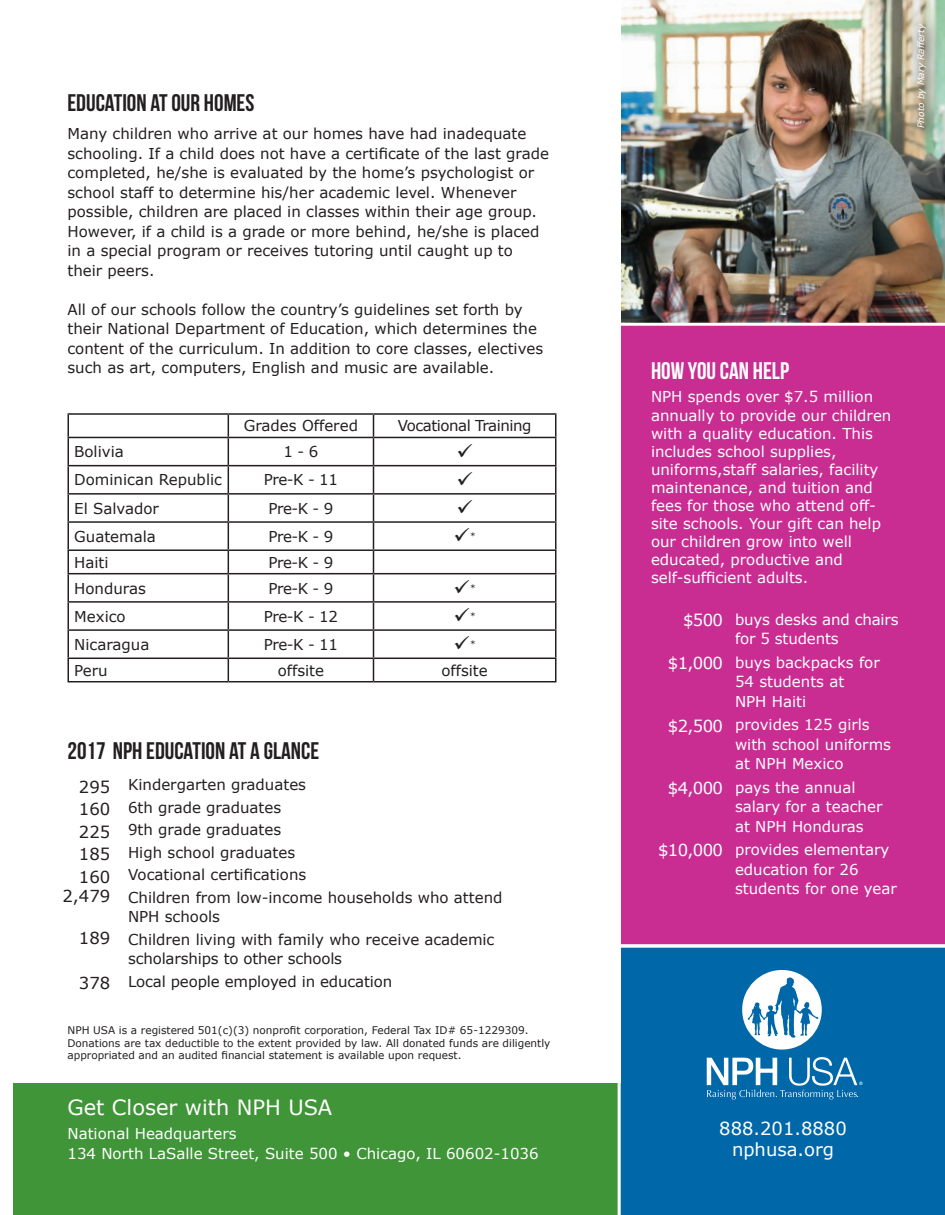
<style>
.page{position:relative;width:945px;height:1215px;background:#fff}
.page>*{position:absolute;margin:0;border:0;box-sizing:border-box;transform-origin:0 0}
.t1{font:24px "Bebas Neue";color:#231f20}
.t2{font:24px "Bebas Neue";color:#fff}
.t3{font:21px "Verdana";color:#fff}
.t4{font:18px/21.6px "Verdana";color:#fff;text-align:center}
.t5{font:16.5px/22.5px "Verdana";color:#231f20;text-align:justify}
.t6{font:15px/19.5px "Verdana";color:#231f20}
.t7{font:15px/19.5px "Verdana";color:#fff}
.t8{font:15px "Verdana";letter-spacing:-.03em;color:#231f20}
.t9{font:10.5px/12.6px "Verdana";color:#231f20}
.t10{font:italic 9px "Verdana";color:#fff}
.t11{font:8.7px "Verdana";color:#231f20}
.t12{font:4.5px "Helvetica LT";color:#fff;scale:.95 1}
.s1{font-size:16.5px}
</style>
<div class="page">
<div style="left:621px;top:254px;width:324px;height:703px;background:#c92d92"></div>
<img style="left:621px;top:0;width:324px;height:323px">
<div style="left:621px;top:946px;width:324px;height:269px;background:#0068a9"></div>
<div style="left:905px;top:11px;width:37px;height:132px;background:#231f20;opacity:.75"></div>
<hr style="left:619px;top:944px;width:326px;height:3px;background:#fff">
<hr style="left:588px;top:323px;width:357px;height:3px;background:#fff">
<div style="left:14px;top:1083px;width:607px;height:132px;background:#3f9537"></div>
<hr style="left:618px;top:324px;width:3px;height:891px;background:#fff">
<hr style="left:68px;top:413px;width:160px;height:2px;background:#231f20">
<hr style="left:228px;top:413px;width:146px;height:2px;background:#231f20">
<hr style="left:374px;top:413px;width:182px;height:2px;background:#231f20">
<hr style="left:68px;top:437px;width:160px;height:1px;background:#231f20">
<hr style="left:228px;top:437px;width:146px;height:1px;background:#231f20">
<hr style="left:374px;top:437px;width:182px;height:1px;background:#231f20">
<hr style="left:68px;top:465px;width:160px;height:1px;background:#231f20">
<hr style="left:228px;top:465px;width:146px;height:1px;background:#231f20">
<hr style="left:374px;top:465px;width:182px;height:1px;background:#231f20">
<hr style="left:68px;top:493px;width:160px;height:2px;background:#231f20">
<hr style="left:228px;top:493px;width:146px;height:2px;background:#231f20">
<hr style="left:374px;top:493px;width:182px;height:2px;background:#231f20">
<hr style="left:68px;top:521px;width:160px;height:2px;background:#231f20">
<hr style="left:228px;top:521px;width:146px;height:2px;background:#231f20">
<hr style="left:374px;top:521px;width:182px;height:2px;background:#231f20">
<hr style="left:68px;top:549px;width:160px;height:2px;background:#231f20">
<hr style="left:228px;top:549px;width:146px;height:2px;background:#231f20">
<hr style="left:374px;top:549px;width:182px;height:2px;background:#231f20">
<hr style="left:68px;top:573px;width:160px;height:1px;background:#231f20">
<hr style="left:228px;top:573px;width:146px;height:1px;background:#231f20">
<hr style="left:374px;top:573px;width:182px;height:1px;background:#231f20">
<hr style="left:68px;top:601px;width:160px;height:2px;background:#231f20">
<hr style="left:228px;top:601px;width:146px;height:2px;background:#231f20">
<hr style="left:374px;top:601px;width:182px;height:2px;background:#231f20">
<hr style="left:68px;top:629px;width:160px;height:2px;background:#231f20">
<hr style="left:228px;top:629px;width:146px;height:2px;background:#231f20">
<hr style="left:374px;top:629px;width:182px;height:2px;background:#231f20">
<hr style="left:68px;top:658px;width:160px;height:1px;background:#231f20">
<svg style="left:68px;top:415px;width:1px;height:266px"></svg>
<hr style="left:228px;top:658px;width:146px;height:1px;background:#231f20">
<svg style="left:228px;top:415px;width:1px;height:266px"></svg>
<hr style="left:374px;top:658px;width:182px;height:1px;background:#231f20">
<svg style="left:373px;top:415px;width:1px;height:266px"></svg>
<svg style="left:555px;top:415px;width:1px;height:266px"></svg>
<hr style="left:68px;top:681px;width:160px;height:1px;background:#231f20">
<hr style="left:228px;top:681px;width:146px;height:1px;background:#231f20">
<hr style="left:374px;top:681px;width:182px;height:1px;background:#231f20">
<svg style="left:742px;top:970px;width:80px;height:80px"></svg>
<svg style="left:707px;top:1057px;width:151px;height:43px"></svg>
<h1 class="t1" style="left:68px;top:89px;width:188px">EDUCATION AT OUR HOMES</h1>
<p class="t6" style="left:68px;top:124px;width:483px">Many children who arrive at our homes have had inadequate schooling. If a child does not have a certificate of the last grade completed, he/she is evaluated by the home’s psychologist or school staff to determine his/her academic level. Whenever possible, children are placed in classes within their age group.<br>However, if a child is a grade or more behind, he/she is placed in a special program or receives tutoring until caught up to their peers.</p>
<p class="t6" style="left:68px;top:299px;width:477px">All of our schools follow the country’s guidelines set forth by their National Department of Education, which determines the content of the curriculum. In addition to core classes, electives such as art, computers, English and music are available.</p>
<p class="t6" style="left:244px;top:416px;width:116px">Grades Offered</p>
<p class="t8" style="left:398px;top:416px;width:135px">Vocational Training</p>
<p class="t6" style="left:74px;top:442px;width:51px">Bolivia</p>
<p class="t6" style="left:284px;top:442px;width:36px">1 - 6</p>
<p class="t6" style="left:74px;top:470px;width:149px">Dominican Republic</p>
<p class="t6" style="left:264px;top:470px;width:75px">Pre-K - 11</p>
<p class="t6" style="left:74px;top:498px;width:86px">El Salvador</p>
<p class="t6" style="left:268px;top:498px;width:66px">Pre-K - 9</p>
<p class="t6" style="left:74px;top:527px;width:83px">Guatemala</p>
<p class="t6" style="left:268px;top:527px;width:66px">Pre-K - 9</p>
<p class="t11" style="left:454px;top:530px;width:24px">✓*</p>
<p class="t6" style="left:74px;top:552px;width:36px">Haiti</p>
<p class="t6" style="left:268px;top:552px;width:66px">Pre-K - 9</p>
<p class="t6" style="left:74px;top:578px;width:73px">Honduras</p>
<p class="t6" style="left:268px;top:578px;width:66px">Pre-K - 9</p>
<p class="t11" style="left:454px;top:582px;width:24px">✓*</p>
<p class="t6" style="left:74px;top:606px;width:53px">M exico</p>
<p class="t6" style="left:264px;top:606px;width:75px">Pre-K - 12</p>
<p class="t11" style="left:454px;top:610px;width:24px">✓*</p>
<p class="t6" style="left:74px;top:635px;width:77px">Nicaragua</p>
<p class="t6" style="left:264px;top:635px;width:75px">Pre-K - 11</p>
<p class="t11" style="left:454px;top:638px;width:24px">✓*</p>
<p class="t6" style="left:74px;top:660px;width:35px">Peru</p>
<p class="t6" style="left:278px;top:660px;width:48px">offsite</p>
<p class="t6" style="left:441px;top:660px;width:48px">offsite</p>
<h1 class="t1" style="left:68px;top:737px;width:253px">2017 NPH EDUCATION AT A GLANCE</h1>
<p class="t5" style="left:79px;top:775px;width:33px">295<br>160<br>225<br>185<br>160</p>
<p class="t5" style="left:62px;top:885px;width:49px">2,479</p>
<p class="t5" style="left:79px;top:927px;width:33px">189</p>
<p class="t5" style="left:79px;top:972px;width:33px">378</p>
<p class="t6" style="left:128px;top:773px;width:376px;line-height:22.5px">Kindergarten graduates<br>6th grade graduates<br>9th grade graduates<br>High school graduates<br>Vocational certifications<br>Children from low-income households who attend</p>
<p class="t6" style="left:128px;top:905px;width:368px;line-height:22.5px">NPH schools<br>Children living with family who receive academic</p>
<p class="t6" style="left:128px;top:947px;width:266px;line-height:22.5px">scholarships to other schools<br>Local people employed in education</p>
<p class="t9" style="left:68px;top:1024px;width:484px">NPH USA is a registered 501(c)(3) nonprofit corporation, Federal Tax ID# 65-1229309.<br>Donations are tax deductible to the extent provided by law. All donated funds are diligently appropriated and an audited financial statement is available upon request.</p>
<h2 class="t3" style="left:68px;top:1093px;width:266px">Get Closer with NPH USA</h2>
<p class="t7" style="left:68px;top:1124px;width:473px">National Headquarters<br>134 North LaSalle Street, Suite 500 • Chicago, IL 60602-1036</p>
<p class="t10" style="left:915px;top:128px;width:106px;rotate:-90deg">Photo by Mary Rafferty</p>
<h1 class="t2" style="left:651px;top:358px;width:140px">HOW YOU CAN HELP</h1>
<p class="t7" style="left:651px;top:386px;width:242px">NPH spends over $7.5 million annually to provide our children</p>
<p class="t7" style="left:651px;top:425px;width:232px;line-height:18px">with a quality education. This includes school supplies, uniforms,staff salaries, facility maintenance, and tuition and fees for those who attend off&shy;site schools. Your gift can help our children grow into well educated, productive and self-sufficient adults.</p>
<p class="t7" style="left:683px;top:610px;width:217px;text-align:center"><span class="s1">$500</span> buys desks and chairs for 5 students</p>
<p class="t7" style="left:735px;top:653px;width:146px;text-indent:-67px"><span class="s1">$1,000</span> buys backpacks for<br>54 students at<br>NPH Haiti</p>
<p class="t7" style="left:735px;top:715px;width:158px;text-indent:-67px"><span class="s1">$2,500</span> provides 125 girls with school uniforms at NPH Mexico</p>
<p class="t7" style="left:735px;top:778px;width:149px;text-indent:-67px"><span class="s1">$4,000</span> pays the annual salary for a teacher at NPH Honduras</p>
<p class="t7" style="left:735px;top:840px;width:163px;text-indent:-77px"><span class="s1">$10,000</span> provides elementary education for 26 students for one year</p>
<p class="t12" style="left:859px;top:1081px;width:5px">®</p>
<p class="t4" style="left:719px;top:1117px;width:129px">888.201.8880 nphusa.org</p>
</div>
